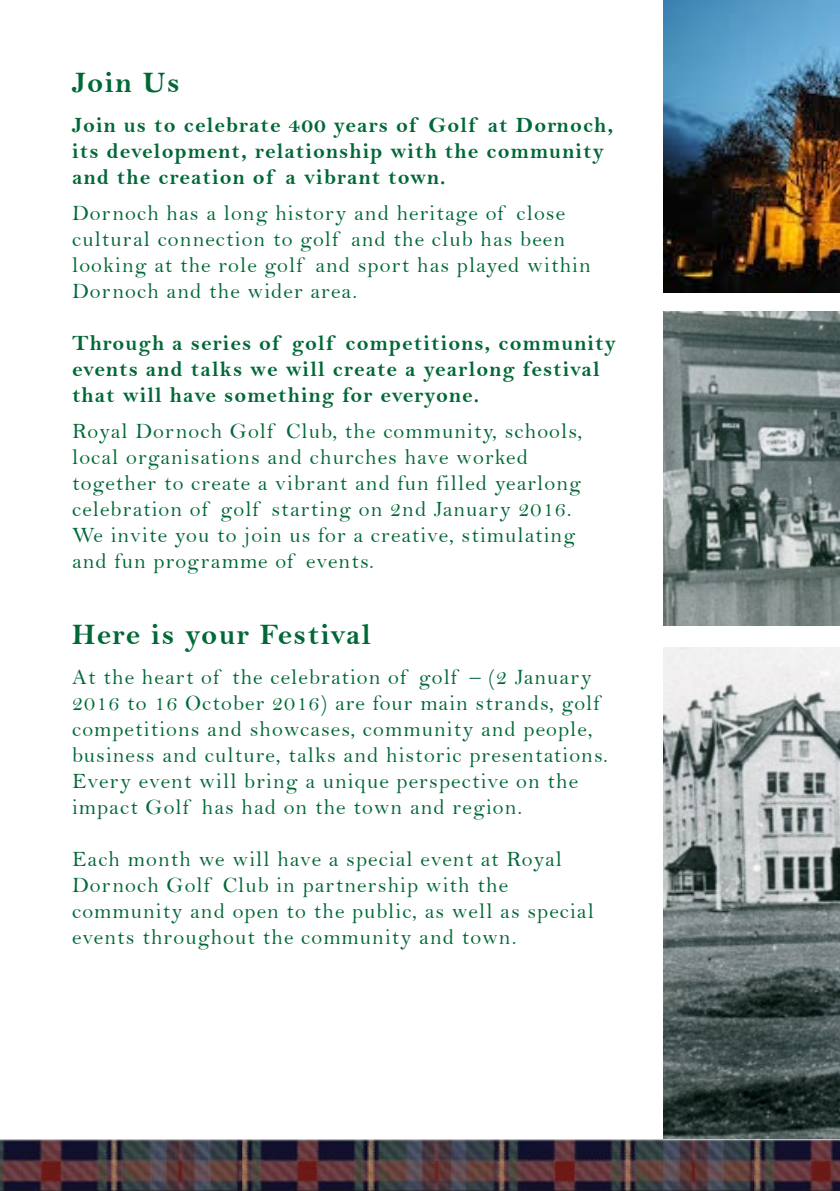
<style>
.page{position:relative;width:840px;height:1191px;background:#fff}
.page>*{position:absolute;margin:0;border:0;box-sizing:border-box;transform-origin:0 0}
.t1{font:30px "Bell MT Bold";letter-spacing:.05em;color:#006837}
.t2{font:22px/26px "Bell";letter-spacing:.05em;color:#006837}
.t3{font:22px/26px "Bell MT Bold";letter-spacing:.05em;color:#006837}
</style>
<div class="page">
<img style="left:663px;top:312px;width:176px;height:313px">
<img style="left:663px;top:0;width:176px;height:292px">
<img style="left:662px;top:647px;width:177px;height:493px">
<img style="left:0;top:1140px;width:839px;height:51px">
<h1 class="t1" style="left:72px;top:65px;width:109px">Join Us</h1>
<p class="t3" style="left:72px;top:112px;width:542px">Join us to celebrate 400 years of Golf at Dornoch, its development, relationship with the community and the creation of a vibrant town.</p>
<p class="t2" style="left:72px;top:200px;width:520px">Dornoch has a long history and heritage of close cultural connection to golf and the club has been looking at the role golf and sport has played within Dornoch and the wider area.</p>
<p class="t3" style="left:72px;top:330px;width:545px">Through a series of golf competitions, community events and talks we will create a yearlong festival that will have something for everyone.</p>
<p class="t2" style="left:72px;top:418px;width:511px">Royal Dornoch Golf Club, the community, schools, local organisations and churches have worked together to create a vibrant and fun filled yearlong celebration of golf starting on 2nd January 2016.<br>We invite you to join us for a creative, stimulating and fun programme of events.</p>
<h1 class="t1" style="left:72px;top:617px;width:300px">Here is your Festival</h1>
<p class="t2" style="left:72px;top:664px;width:537px">At the heart of the celebration of golf – (2 January 2016 to 16 October 2016) are four main strands, golf competitions and showcases, community and people, business and culture, talks and historic presentations.<br>Every event will bring a unique perspective on the impact Golf has had on the town and region.</p>
<p class="t2" style="left:72px;top:846px;width:523px">Each month we will have a special event at Royal Dornoch Golf Club in partnership with the community and open to the public, as well as special events throughout the community and town.</p>
</div>
